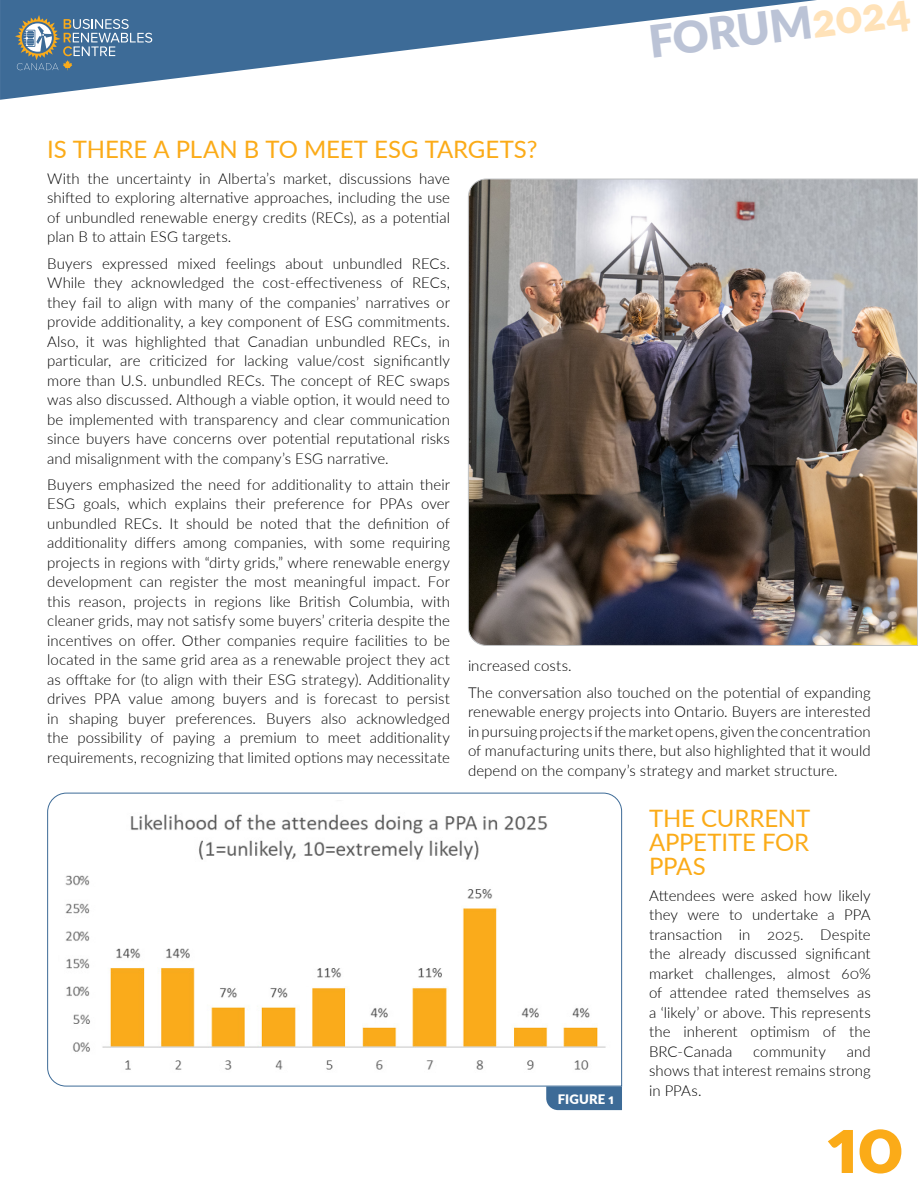
<style>
.page{position:relative;width:918px;height:1188px;background:#fff}
.page>*{position:absolute;margin:0;border:0;box-sizing:border-box;transform-origin:0 0}
.t1{font:900 75px "Lato";color:#fbab18}
.t2{font:900 44.4px "Lato";color:#bbc3d6}
.t3{font:24px/24px "Lato";letter-spacing:-.005em;color:#fbab18;text-align:justify}
.t4{font:300 15px/19.5px "Lato";letter-spacing:.005em;color:#000;text-align:justify}
.t5{font:900 13.05px "Lato";letter-spacing:.015em;color:#fff}
.s1{color:#ffe2b8}
</style>
<div class="page">
<svg style="left:0;top:0;width:817px;height:100px"></svg>
<svg style="left:15px;top:15px;width:137px;height:55px;background:#63829c"></svg>
<img style="left:468px;top:178px;width:450px;height:468px">
<svg style="left:47px;top:792px;width:575px;height:295px"></svg>
<svg style="left:546px;top:1086px;width:76px;height:24px;background:#426e99"></svg>
<h2 class="t2" style="left:645px;top:9px;width:264px;rotate:-7deg">FORUM<span class="s1">2024</span></h2>
<h3 class="t3" style="left:47px;top:136px;width:492px">IS THERE A PLAN B TO MEET ESG TARGETS?</h3>
<p class="t4" style="left:47px;top:168px;width:404px">With the uncertainty in Alberta’s market, discussions have shifted to exploring alternative approaches, including the use of unbundled renewable energy credits (RECs), as a potential plan B to attain ESG targets.</p>
<p class="t4" style="left:47px;top:253px;width:404px">Buyers expressed mixed feelings about unbundled RECs.<br>While they acknowledged the cost-effectiveness of RECs, they fail to align with many of the companies’ narratives or provide additionality, a key component of ESG commitments.<br>Also, it was highlighted that Canadian unbundled RECs, in particular, are criticized for lacking value/cost significantly more than U.S. unbundled RECs. The concept of REC swaps was also discussed. Although a viable option, it would need to be implemented with transparency and clear communication since buyers have concerns over potential reputational risks and misalignment with the company’s ESG narrative.</p>
<p class="t4" style="left:47px;top:474px;width:404px">Buyers emphasized the need for additionality to attain their ESG goals, which explains their preference for PPAs over unbundled RECs. It should be noted that the definition of additionality differs among companies, with some requiring projects in regions with “dirty grids,” where renewable energy development can register the most meaningful impact. For this reason, projects in regions like British Columbia, with cleaner grids, may not satisfy some buyers’ criteria despite the incentives on offer. Other companies require facilities to be located in the same grid area as a renewable project they act as offtake for (to align with their ESG strategy). Additionality drives PPA value among buyers and is forecast to persist in shaping buyer preferences. Buyers also acknowledged the possibility of paying a premium to meet additionality requirements, recognizing that limited options may necessitate</p>
<p class="t4" style="left:468px;top:652px;width:404px;line-height:26.2px">increased costs.<br>The conversation also touched on the potential of expanding</p>
<p class="t4" style="left:468px;top:701px;width:404px">renewable energy projects into Ontario. Buyers are interested in pursuing projects if the market opens, given the concentration of manufacturing units there, but also highlighted that it would depend on the company’s strategy and market structure.</p>
<h3 class="t3" style="left:649px;top:805px;width:163px">THE CURRENT APPETITE FOR PPAS</h3>
<p class="t4" style="left:649px;top:885px;width:223px">Attendees were asked how likely they were to undertake a PPA transaction in 2025. Despite the already discussed significant market challenges, almost 60% of attendee rated themselves as a ‘likely’ or above. This represents the inherent optimism of the BRC-Canada</p>
<p class="t4" style="left:649px;top:1041px;width:223px;text-indent:198px">and shows that interest remains strong in PPAs.</p>
<p class="t4" style="left:753px;top:1041px;width:74px">community</p>
<p class="t5" style="left:558px;top:1089px;width:58px">FIGURE 1</p>
<h1 class="t1" style="left:828px;top:1089px;width:78px">10</h1>
</div>
